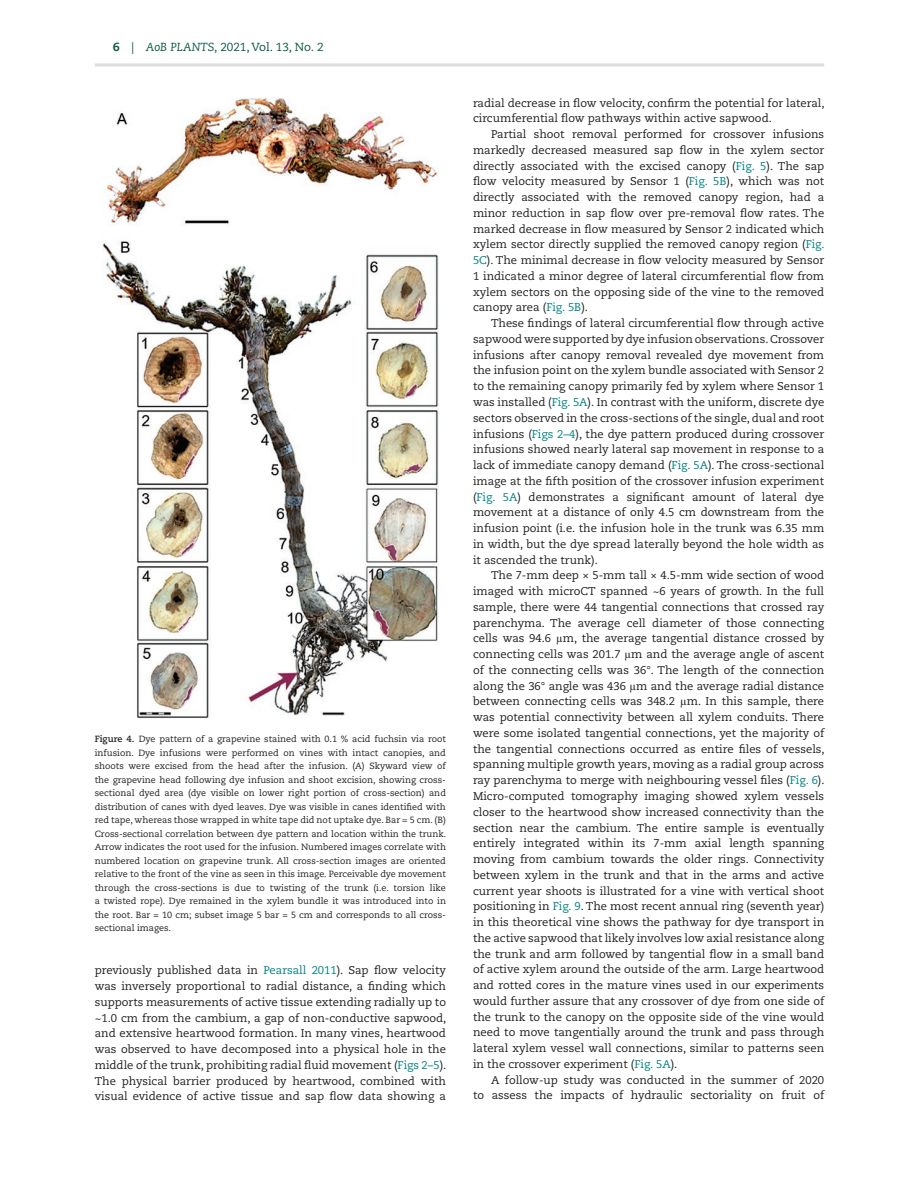
<style>
.page{position:relative;width:919px;height:1187px;background:#fff}
.page>*{position:absolute;margin:0;border:0;box-sizing:border-box;transform-origin:0 0}
.t1{font:11.7px "Caecilia LT Std";color:#0d5948}
.t2{font:11.25px/15.8px "Caecilia LT Std";color:#231f20;text-align:justify}
.t3{font:9px/13.5px "Caecilia LT Std";color:#231f20;text-align:justify}
.s1{font-weight:800}
.s2{font-style:italic}
.s3{font-weight:700}
.s4{color:#008181}
.s5{font-family:"Gandhari Unicode"}
</style>
<div class="page">
<hr style="left:95px;top:63px;width:729px;height:3px;background:#dcdddf">
<img style="left:103px;top:98px;width:335px;height:620px">
<p class="t1" style="left:113px;top:41px;width:212px"><span class="s1">6</span> | <span class="s2">AoB PLANTS</span>, 2021, Vol. 13, No. 2</p>
<p class="t3" style="left:95px;top:732px;width:353px"><span class="s3">Figure 4.</span> Dye pattern of a grapevine stained with 0.1 % acid fuchsin via root infusion. Dye infusions were performed on vines with intact canopies, and shoots were excised from the head after the infusion. (A) Skyward view of the grapevine head following dye infusion and shoot excision, showing cross&shy;sectional dyed area (dye visible on lower right portion of cross-section) and distribution of canes with dyed leaves. Dye was visible in canes identified with red tape, whereas those wrapped in white tape did not uptake dye. Bar = 5 cm. (B)<br>Cross-sectional correlation between dye pattern and location within the trunk.<br>Arrow indicates the root used for the infusion. Numbered images correlate with numbered location on grapevine trunk. All cross-section images are oriented relative to the front of the vine as seen in this image. Perceivable dye movement through the cross-sections is due to twisting of the trunk (i.e. torsion like a twisted rope). Dye remained in the xylem bundle it was introduced into in the root. Bar = 10 cm; subset image 5 bar = 5 cm and corresponds to all cross&shy;sectional images.</p>
<p class="t2" style="left:95px;top:962px;width:353px">previously published data in <span class="s4">Pearsall 2011</span>). Sap flow velocity was inversely proportional to radial distance, a finding which supports measurements of active tissue extending radially up to ~1.0 cm from the cambium, a gap of non-conductive sapwood, and extensive heartwood formation. In many vines, heartwood was observed to have decomposed into a physical hole in the middle of the trunk, prohibiting radial fluid movement (<span class="s4">Figs 2–5</span>).<br>The physical barrier produced by heartwood, combined with visual evidence of active tissue and sap flow data showing a</p>
<p class="t2" style="left:473px;top:95px;width:353px">radial decrease in flow velocity, confirm the potential for lateral, circumferential flow pathways within active sapwood.</p>
<p class="t2" style="left:473px;top:126px;width:353px;text-indent:18px">Partial shoot removal performed for crossover infusions markedly decreased measured sap flow in the xylem sector directly associated with the excised canopy (<span class="s4">Fig. 5</span>). The sap flow velocity measured by Sensor 1 (<span class="s4">Fig. 5B</span>), which was not directly associated with the removed canopy region, had a minor reduction in sap flow over pre-removal flow rates. The marked decrease in flow measured by Sensor 2 indicated which xylem sector directly supplied the removed canopy region (<span class="s4">Fig.<br>5C</span>). The minimal decrease in flow velocity measured by Sensor 1 indicated a minor degree of lateral circumferential flow from xylem sectors on the opposing side of the vine to the removed canopy area (<span class="s4">Fig. 5B</span>).</p>
<p class="t2" style="left:473px;top:315px;width:353px;text-indent:18px">These findings of lateral circumferential flow through active sapwood were supported by dye infusion observations. Crossover infusions after canopy removal revealed dye movement from the infusion point on the xylem bundle associated with Sensor 2 to the remaining canopy primarily fed by xylem where Sensor 1 was installed (<span class="s4">Fig. 5A</span>). In contrast with the uniform, discrete dye sectors observed in the cross-sections of the single, dual and root infusions (<span class="s4">Figs 2–4</span>), the dye pattern produced during crossover infusions showed nearly lateral sap movement in response to a lack of immediate canopy demand (<span class="s4">Fig. 5A</span>). The cross-sectional image at the fifth position of the crossover infusion experiment (<span class="s4">Fig. 5A</span>) demonstrates a significant amount of lateral dye movement at a distance of only 4.5 cm downstream from the infusion point (i.e. the infusion hole in the trunk was 6.35 mm in width, but the dye spread laterally beyond the hole width as it ascended the trunk).</p>
<p class="t2" style="left:473px;top:567px;width:353px;text-indent:18px">The 7-mm deep <span class="s5">×</span> 5-mm tall <span class="s5">×</span> 4.5-mm wide section of wood imaged with microCT spanned ~6 years of growth. In the full sample, there were 44 tangential connections that crossed ray parenchyma. The average cell diameter of those connecting cells was 94.6 <span class="s5">μ</span>m, the average tangential distance crossed by connecting cells was 201.7 <span class="s5">μ</span>m and the average angle of ascent of the connecting cells was 36°. The length of the connection along the 36° angle was 436 <span class="s5">μ</span>m and the average radial distance between connecting cells was 348.2 <span class="s5">μ</span>m. In this sample, there was potential connectivity between all xylem conduits. There were some isolated tangential connections, yet the majority of the tangential connections occurred as entire files of vessels, spanning multiple growth years, moving as a radial group across ray parenchyma to merge with neighbouring vessel files (<span class="s4">Fig. 6</span>).<br>Micro-computed tomography imaging showed xylem vessels closer to the heartwood show increased connectivity than the section near the cambium. The entire sample is eventually entirely integrated within its 7-mm axial length spanning moving from cambium towards the older rings. Connectivity between xylem in the trunk and that in the arms and active current year shoots is illustrated for a vine with vertical shoot positioning in <span class="s4">Fig. 9</span>. The most recent annual ring (seventh year) in this theoretical vine shows the pathway for dye transport in the active sapwood that likely involves low axial resistance along the trunk and arm followed by tangential flow in a small band of active xylem around the outside of the arm. Large heartwood and rotted cores in the mature vines used in our experiments would further assure that any crossover of dye from one side of the trunk to the canopy on the opposite side of the vine would need to move tangentially around the trunk and pass through lateral xylem vessel wall connections, similar to patterns seen in the crossover experiment (<span class="s4">Fig. 5A</span>).</p>
<p class="t2" style="left:473px;top:1071px;width:352px;text-align:right">A follow-up study was conducted in the summer of 2020<br>to assess the impacts of hydraulic sectoriality on fruit of</p>
</div>
